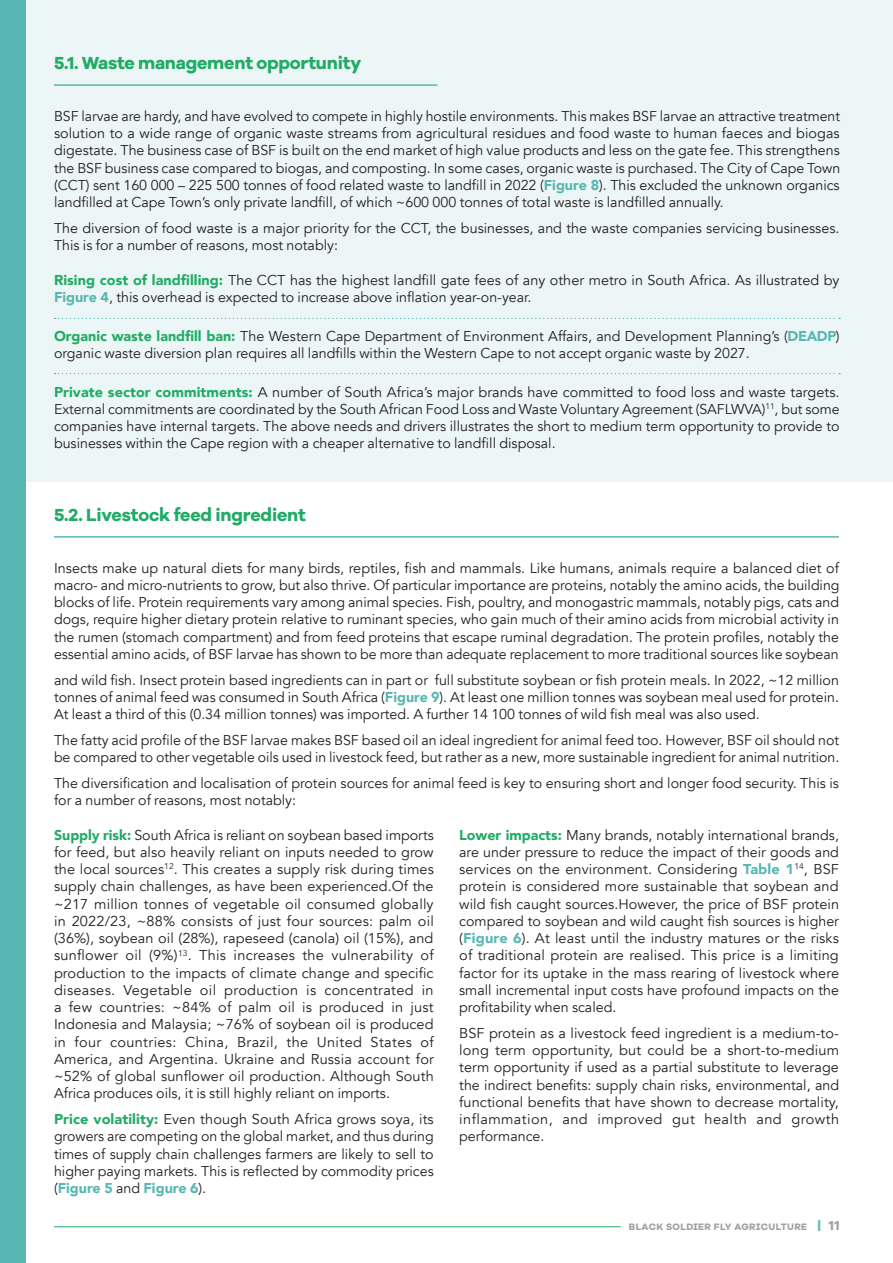
<style>
.page{position:relative;width:893px;height:1263px;background:#fff}
.page>*{position:absolute;margin:0;border:0;box-sizing:border-box;transform-origin:0 0}
.Paragraph_Style_1{font:18px "Galano Grotesque Alt Bold";letter-spacing:-.01em;color:#21ab66}
.Body_Copy{font:14.25px/17.2px "Avenir";color:#231f20;text-align:justify}
.t1{font:700 9.6px "Galano Grotesque Alt";letter-spacing:.035em;color:#a29f9e}
.s1{font-weight:900;color:#58b7b3}
.s2{font-weight:900;color:#21ab66}
.s3{font-family:"Galano Grotesque";font-size:13.5px;color:#58b7b3}
.s4{font-size:13.5px}
</style>
<div class="page">
<div style="left:13px;top:0;width:880px;height:482px;background:#edf6f6"></div>
<hr style="left:54px;top:84px;width:383px;height:2px;background:#58b7b3">
<hr style="left:54px;top:536px;width:785px;height:2px;background:#58b7b3">
<svg style="left:55px;top:318px;width:785px;height:1px"></svg>
<svg style="left:55px;top:373px;width:785px;height:1px"></svg>
<div style="left:0;top:0;width:26px;height:1263px;background:#58b7b3"></div>
<hr style="left:54px;top:1226px;width:567px;height:1px;background:#21ab66">
<p class="Paragraph_Style_1" style="left:54px;top:52px;width:309px">5.1. Waste management opportunity</p>
<p class="Body_Copy" style="left:54px;top:108px;width:788px">BSF larvae are hardy, and have evolved to compete in highly hostile environments. This makes BSF larvae an attractive treatment solution to a wide range of organic waste streams from agricultural residues and food waste to human faeces and biogas digestate. The business case of BSF is built on the end market of high value products and less on the gate fee. This strengthens the BSF business case compared to biogas, and composting. In some cases, organic waste is purchased. The City of Cape Town (CCT) sent 160 000 – 225 500 tonnes of food related waste to landfill in 2022 (<span class="s1">Figure 8</span>). This excluded the unknown organics landfilled at Cape Town’s only private landfill, of which ~600 000 tonnes of total waste is landfilled annually.</p>
<p class="Body_Copy" style="left:54px;top:220px;width:787px">The diversion of food waste is a major priority for the CCT, the businesses, and the waste companies servicing businesses.<br>This is for a number of reasons, most notably:</p>
<p class="Body_Copy" style="left:54px;top:272px;width:787px"><span class="s2">Rising cost of landfilling:</span> The CCT has the highest landfill gate fees of any other metro in South Africa. As illustrated by<br><span class="s1">Figure 4</span>, this overhead is expected to increase above inflation year-on-year.</p>
<p class="Body_Copy" style="left:54px;top:328px;width:787px"><span class="s2">Organic waste landfill ban:</span> The Western Cape Department of Environment Affairs, and Development Planning’s (<span class="s1">DEADP</span>) organic waste diversion plan requires all landfills within the Western Cape to not accept organic waste by 2027.</p>
<p class="Body_Copy" style="left:54px;top:383px;width:787px"><span class="s2">Private sector commitments:</span> A number of South Africa’s major brands have committed to food loss and waste targets.<br>External commitments are coordinated by the South African Food Loss and Waste Voluntary Agreement (SAFLWVA)<sup>11</sup>, but some companies have internal targets. The above needs and drivers illustrates the short to medium term opportunity to provide to businesses within the Cape region with a cheaper alternative to landfill disposal.</p>
<p class="Paragraph_Style_1" style="left:54px;top:503px;width:254px">5.2. Livestock feed ingredient</p>
<p class="Body_Copy" style="left:54px;top:559px;width:787px">Insects make up natural diets for many birds, reptiles, fish and mammals. Like humans, animals require a balanced diet of macro- and micro-nutrients to grow, but also thrive. Of particular importance are proteins, notably the amino acids, the building blocks of life. Protein requirements vary among animal species. Fish, poultry, and monogastric mammals, notably pigs, cats and dogs, require higher dietary protein relative to ruminant species, who gain much of their amino acids from microbial activity in the rumen (stomach compartment) and from feed proteins that escape ruminal degradation. The protein profiles, notably the essential amino acids, of BSF larvae has shown to be more than adequate replacement to more traditional sources like soybean</p>
<p class="Body_Copy" style="left:54px;top:671px;width:786px">and wild fish. Insect protein based ingredients can in part or full substitute soybean or fish protein meals. In 2022, ~12 million tonnes of animal feed was consumed in South Africa (<span class="s1">Figure 9</span>). At least one million tonnes was soybean meal used for protein.<br>At least a third of this (0.34 million tonnes) was imported. A further 14 100 tonnes of wild fish meal was also used.</p>
<p class="Body_Copy" style="left:54px;top:731px;width:787px">The fatty acid profile of the BSF larvae makes BSF based oil an ideal ingredient for animal feed too. However, BSF oil should not be compared to other vegetable oils used in livestock feed, but rather as a new, more sustainable ingredient for animal nutrition.</p>
<p class="Body_Copy" style="left:54px;top:774px;width:786px">The diversification and localisation of protein sources for animal feed is key to ensuring short and longer food security. This is for a number of reasons, most notably:</p>
<p class="Body_Copy" style="left:54px;top:826px;width:381px"><span class="s2">Supply risk:</span> South Africa is reliant on soybean based imports for feed, but also heavily reliant on inputs needed to grow the local sources<sup>12</sup>. This creates a supply risk during times supply chain challenges, as have been experienced.Of the ~217 million tonnes of vegetable oil consumed globally in 2022/23, ~88% consists of just four sources: palm oil (36%), soybean oil (28%), rapeseed (canola) oil (15%), and sunflower oil (9%)<sup>13</sup>. This increases the vulnerability of production to the impacts of climate change and specific diseases. Vegetable oil production is concentrated in a few countries: ~84% of palm oil is produced in just Indonesia and Malaysia; ~76% of soybean oil is produced in four countries: China, Brazil, the United States of America, and Argentina. Ukraine and Russia account for ~52% of global sunflower oil production. Although South Africa produces oils, it is still highly reliant on imports.</p>
<p class="Body_Copy" style="left:54px;top:1111px;width:381px"><span class="s2">Price volatility:</span> Even though South Africa grows soya, its growers are competing on the global market, and thus during times of supply chain challenges farmers are likely to sell to higher paying markets. This is reflected by commodity prices (<span class="s1">Figure 5</span> and <span class="s1">Figure 6</span>).</p>
<p class="Body_Copy" style="left:459px;top:826px;width:381px"><span class="s2">Lower impacts:</span> Many brands, notably international brands, are under pressure to reduce the impact of their goods and services on the environment. Considering <span class="s1">Table 1</span><sup>14</sup>, BSF protein is considered more sustainable that soybean and wild fish caught sources.However, the price of BSF protein compared to soybean and wild caught fish sources is higher (<span class="s1">Figure 6</span>). At least until the industry matures or the risks of traditional protein are realised. This price is a limiting factor for its uptake in the mass rearing of livestock where small incremental input costs have profound impacts on the profitability when scaled.</p>
<p class="Body_Copy" style="left:459px;top:1025px;width:381px">BSF protein as a livestock feed ingredient is a medium-to&shy;long term opportunity, but could be a short-to-medium term opportunity if used as a partial substitute to leverage the indirect benefits: supply chain risks, environmental, and functional benefits that have shown to decrease mortality, inflammation, and improved gut health and growth performance.</p>
<p class="t1" style="left:629px;top:1221px;width:212px">BLACK SOLDIER FLY AGRICULTURE <span class="s3">|</span> <span class="s4">11</span></p>
</div>
